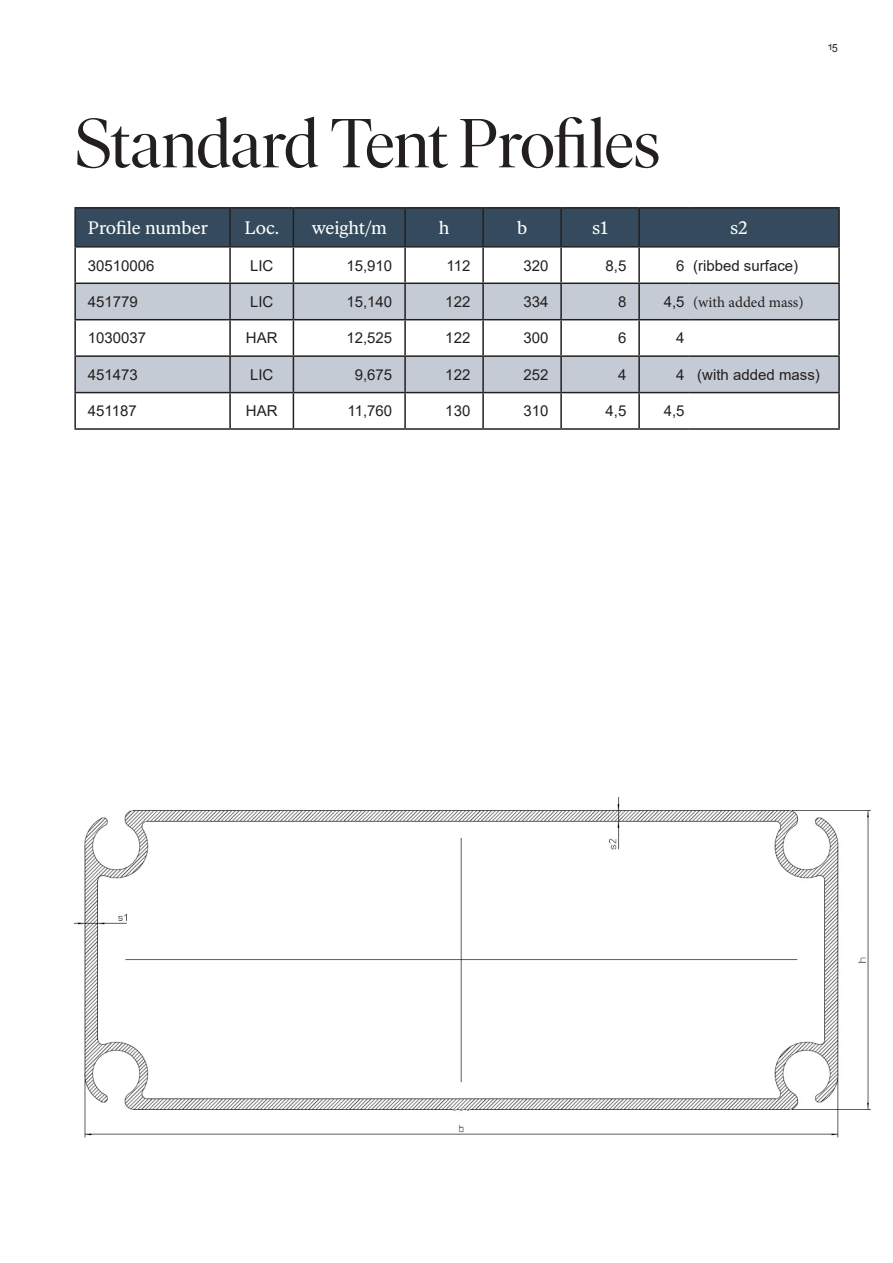
<style>
.page{position:relative;width:893px;height:1263px;background:#fff}
.page>*{position:absolute;margin:0;border:0;box-sizing:border-box;transform-origin:0 0}
.Large_Headline{font:69px "Ivar Display Hydro";letter-spacing:-.02em;color:#231f20}
.t1{font:18px "Ivar Text Hydro";letter-spacing:-.005em;color:#fff}
.t2{font:15px "Arial";color:#231f20}
.t3{font:15px "Minion Pro";color:#231f20}
.t4{font:10.5px "Arial";color:#231f20}
</style>
<div class="page">
<div style="left:76px;top:209px;width:762px;height:37px;background:#354b5d"></div>
<svg style="left:76px;top:248px;width:762px;height:180px"></svg>
<svg style="left:76px;top:284px;width:762px;height:108px;fill:#c5cbd4"></svg>
<hr style="left:74px;top:207px;width:156px;height:2px;background:#231f20">
<hr style="left:74px;top:209px;width:2px;height:37px;background:#231f20">
<hr style="left:230px;top:207px;width:63px;height:2px;background:#231f20">
<hr style="left:229px;top:209px;width:2px;height:37px;background:#231f20">
<hr style="left:293px;top:207px;width:112px;height:2px;background:#231f20">
<hr style="left:293px;top:209px;width:1px;height:37px;background:#231f20">
<hr style="left:405px;top:207px;width:78px;height:2px;background:#231f20">
<hr style="left:404px;top:209px;width:2px;height:37px;background:#231f20">
<hr style="left:74px;top:246px;width:156px;height:2px;background:#231f20">
<hr style="left:74px;top:248px;width:2px;height:34px;background:#231f20">
<hr style="left:230px;top:246px;width:63px;height:2px;background:#231f20">
<hr style="left:229px;top:248px;width:2px;height:34px;background:#231f20">
<hr style="left:293px;top:246px;width:112px;height:2px;background:#231f20">
<hr style="left:293px;top:248px;width:1px;height:34px;background:#231f20">
<hr style="left:405px;top:246px;width:78px;height:2px;background:#231f20">
<hr style="left:404px;top:248px;width:2px;height:34px;background:#231f20">
<hr style="left:74px;top:282px;width:156px;height:2px;background:#231f20">
<hr style="left:74px;top:284px;width:2px;height:35px;background:#231f20">
<hr style="left:230px;top:282px;width:63px;height:2px;background:#231f20">
<hr style="left:229px;top:284px;width:2px;height:35px;background:#231f20">
<hr style="left:293px;top:282px;width:112px;height:2px;background:#231f20">
<hr style="left:293px;top:284px;width:1px;height:35px;background:#231f20">
<hr style="left:405px;top:282px;width:78px;height:2px;background:#231f20">
<hr style="left:404px;top:284px;width:2px;height:35px;background:#231f20">
<hr style="left:74px;top:319px;width:156px;height:1px;background:#231f20">
<hr style="left:74px;top:320px;width:2px;height:35px;background:#231f20">
<hr style="left:230px;top:319px;width:63px;height:1px;background:#231f20">
<hr style="left:229px;top:320px;width:2px;height:35px;background:#231f20">
<hr style="left:293px;top:319px;width:112px;height:1px;background:#231f20">
<hr style="left:293px;top:320px;width:1px;height:35px;background:#231f20">
<hr style="left:405px;top:319px;width:78px;height:1px;background:#231f20">
<hr style="left:404px;top:320px;width:2px;height:35px;background:#231f20">
<hr style="left:74px;top:355px;width:156px;height:2px;background:#231f20">
<hr style="left:74px;top:357px;width:2px;height:35px;background:#231f20">
<hr style="left:230px;top:355px;width:63px;height:2px;background:#231f20">
<hr style="left:229px;top:357px;width:2px;height:35px;background:#231f20">
<hr style="left:293px;top:355px;width:112px;height:2px;background:#231f20">
<hr style="left:293px;top:357px;width:1px;height:35px;background:#231f20">
<hr style="left:405px;top:355px;width:78px;height:2px;background:#231f20">
<hr style="left:404px;top:357px;width:2px;height:35px;background:#231f20">
<hr style="left:74px;top:392px;width:156px;height:1px;background:#231f20">
<hr style="left:74px;top:393px;width:2px;height:35px;background:#231f20">
<hr style="left:230px;top:392px;width:63px;height:1px;background:#231f20">
<hr style="left:229px;top:393px;width:2px;height:35px;background:#231f20">
<hr style="left:293px;top:392px;width:112px;height:1px;background:#231f20">
<hr style="left:293px;top:393px;width:1px;height:35px;background:#231f20">
<hr style="left:405px;top:392px;width:78px;height:1px;background:#231f20">
<hr style="left:404px;top:393px;width:2px;height:35px;background:#231f20">
<hr style="left:74px;top:428px;width:156px;height:2px;background:#231f20">
<hr style="left:230px;top:428px;width:63px;height:2px;background:#231f20">
<hr style="left:293px;top:428px;width:112px;height:2px;background:#231f20">
<hr style="left:405px;top:428px;width:78px;height:2px;background:#231f20">
<hr style="left:838px;top:209px;width:2px;height:37px;background:#231f20">
<hr style="left:483px;top:207px;width:78px;height:2px;background:#231f20">
<hr style="left:482px;top:209px;width:2px;height:37px;background:#231f20">
<hr style="left:561px;top:207px;width:78px;height:2px;background:#231f20">
<hr style="left:560px;top:209px;width:2px;height:37px;background:#231f20">
<hr style="left:483px;top:246px;width:78px;height:2px;background:#231f20">
<hr style="left:482px;top:248px;width:2px;height:34px;background:#231f20">
<hr style="left:561px;top:246px;width:78px;height:2px;background:#231f20">
<hr style="left:560px;top:248px;width:2px;height:34px;background:#231f20">
<hr style="left:483px;top:282px;width:78px;height:2px;background:#231f20">
<hr style="left:482px;top:284px;width:2px;height:35px;background:#231f20">
<hr style="left:561px;top:282px;width:78px;height:2px;background:#231f20">
<hr style="left:560px;top:284px;width:2px;height:35px;background:#231f20">
<hr style="left:483px;top:319px;width:78px;height:1px;background:#231f20">
<hr style="left:482px;top:320px;width:2px;height:35px;background:#231f20">
<hr style="left:561px;top:319px;width:78px;height:1px;background:#231f20">
<hr style="left:560px;top:320px;width:2px;height:35px;background:#231f20">
<hr style="left:483px;top:355px;width:78px;height:2px;background:#231f20">
<hr style="left:482px;top:357px;width:2px;height:35px;background:#231f20">
<hr style="left:561px;top:355px;width:78px;height:2px;background:#231f20">
<hr style="left:560px;top:357px;width:2px;height:35px;background:#231f20">
<hr style="left:483px;top:392px;width:78px;height:1px;background:#231f20">
<hr style="left:482px;top:393px;width:2px;height:35px;background:#231f20">
<hr style="left:561px;top:392px;width:78px;height:1px;background:#231f20">
<hr style="left:560px;top:393px;width:2px;height:35px;background:#231f20">
<hr style="left:483px;top:428px;width:78px;height:2px;background:#231f20">
<hr style="left:561px;top:428px;width:78px;height:2px;background:#231f20">
<hr style="left:639px;top:207px;width:50px;height:2px;background:#231f20">
<hr style="left:638px;top:209px;width:2px;height:37px;background:#231f20">
<hr style="left:689px;top:207px;width:151px;height:2px;background:#231f20">
<hr style="left:639px;top:246px;width:50px;height:2px;background:#231f20">
<hr style="left:638px;top:248px;width:2px;height:34px;background:#231f20">
<hr style="left:689px;top:246px;width:151px;height:2px;background:#231f20">
<hr style="left:838px;top:248px;width:2px;height:34px;background:#231f20">
<hr style="left:639px;top:282px;width:50px;height:2px;background:#231f20">
<hr style="left:638px;top:284px;width:2px;height:35px;background:#231f20">
<hr style="left:689px;top:282px;width:151px;height:2px;background:#231f20">
<hr style="left:838px;top:284px;width:2px;height:35px;background:#231f20">
<hr style="left:639px;top:319px;width:50px;height:1px;background:#231f20">
<hr style="left:638px;top:320px;width:2px;height:35px;background:#231f20">
<hr style="left:689px;top:319px;width:151px;height:1px;background:#231f20">
<hr style="left:838px;top:320px;width:2px;height:35px;background:#231f20">
<hr style="left:639px;top:355px;width:50px;height:2px;background:#231f20">
<hr style="left:638px;top:357px;width:2px;height:35px;background:#231f20">
<hr style="left:689px;top:355px;width:151px;height:2px;background:#231f20">
<hr style="left:838px;top:357px;width:2px;height:35px;background:#231f20">
<hr style="left:639px;top:392px;width:50px;height:1px;background:#231f20">
<hr style="left:638px;top:393px;width:2px;height:35px;background:#231f20">
<hr style="left:689px;top:392px;width:151px;height:1px;background:#231f20">
<hr style="left:838px;top:393px;width:2px;height:35px;background:#231f20">
<hr style="left:639px;top:428px;width:50px;height:2px;background:#231f20">
<hr style="left:689px;top:428px;width:151px;height:2px;background:#231f20">
<img style="left:74px;top:797px;width:797px;height:341px">
<p class="t4" style="left:828px;top:39px;width:11px">15</p>
<p class="Large_Headline" style="left:74px;top:106px;width:587px">Standard Tent Profiles</p>
<p class="t1" style="left:88px;top:217px;width:122px">Profile number</p>
<p class="t1" style="left:244px;top:217px;width:36px">Loc.</p>
<p class="t1" style="left:312px;top:217px;width:77px">weight/m</p>
<p class="t1" style="left:439px;top:217px;width:12px">h</p>
<p class="t1" style="left:517px;top:217px;width:12px">b</p>
<p class="t1" style="left:592px;top:217px;width:18px">s1</p>
<p class="t1" style="left:730px;top:217px;width:19px">s2</p>
<p class="t2" style="left:88px;top:255px;width:68px">30510006</p>
<p class="t2" style="left:250px;top:255px;width:25px">LIC</p>
<p class="t2" style="left:346px;top:255px;width:47px">15,910</p>
<p class="t2" style="left:446px;top:255px;width:25px">112</p>
<p class="t2" style="left:523px;top:255px;width:27px">320</p>
<p class="t2" style="left:605px;top:255px;width:22px">8,5</p>
<p class="t2" style="left:676px;top:255px;width:10px">6</p>
<p class="t2" style="left:693px;top:255px;width:107px">(ribbed surface)</p>
<p class="t2" style="left:88px;top:291px;width:52px">451779</p>
<p class="t2" style="left:250px;top:291px;width:25px">LIC</p>
<p class="t2" style="left:346px;top:291px;width:47px">15,140</p>
<p class="t2" style="left:445px;top:291px;width:27px">122</p>
<p class="t2" style="left:523px;top:291px;width:27px">334</p>
<p class="t2" style="left:618px;top:291px;width:10px">8</p>
<p class="t2" style="left:664px;top:291px;width:22px">4,5</p>
<p class="t3" style="left:693px;top:292px;width:112px">(with added mass)</p>
<p class="t2" style="left:88px;top:328px;width:60px">1030037</p>
<p class="t2" style="left:246px;top:328px;width:33px">HAR</p>
<p class="t2" style="left:346px;top:328px;width:47px">12,525</p>
<p class="t2" style="left:445px;top:328px;width:27px">122</p>
<p class="t2" style="left:523px;top:328px;width:27px">300</p>
<p class="t2" style="left:618px;top:328px;width:10px">6</p>
<p class="t2" style="left:676px;top:328px;width:10px">4</p>
<p class="t2" style="left:88px;top:364px;width:52px">451473</p>
<p class="t2" style="left:250px;top:364px;width:25px">LIC</p>
<p class="t2" style="left:355px;top:364px;width:39px">9,675</p>
<p class="t2" style="left:445px;top:364px;width:27px">122</p>
<p class="t2" style="left:523px;top:364px;width:27px">252</p>
<p class="t2" style="left:618px;top:364px;width:10px">4</p>
<p class="t2" style="left:676px;top:364px;width:10px">4</p>
<p class="t2" style="left:697px;top:364px;width:124px">(with added mass)</p>
<p class="t2" style="left:88px;top:401px;width:50px">451187</p>
<p class="t2" style="left:246px;top:401px;width:33px">HAR</p>
<p class="t2" style="left:348px;top:401px;width:46px">11,760</p>
<p class="t2" style="left:445px;top:401px;width:27px">130</p>
<p class="t2" style="left:523px;top:401px;width:27px">310</p>
<p class="t2" style="left:605px;top:401px;width:22px">4,5</p>
<p class="t2" style="left:664px;top:401px;width:22px">4,5</p>
</div>
